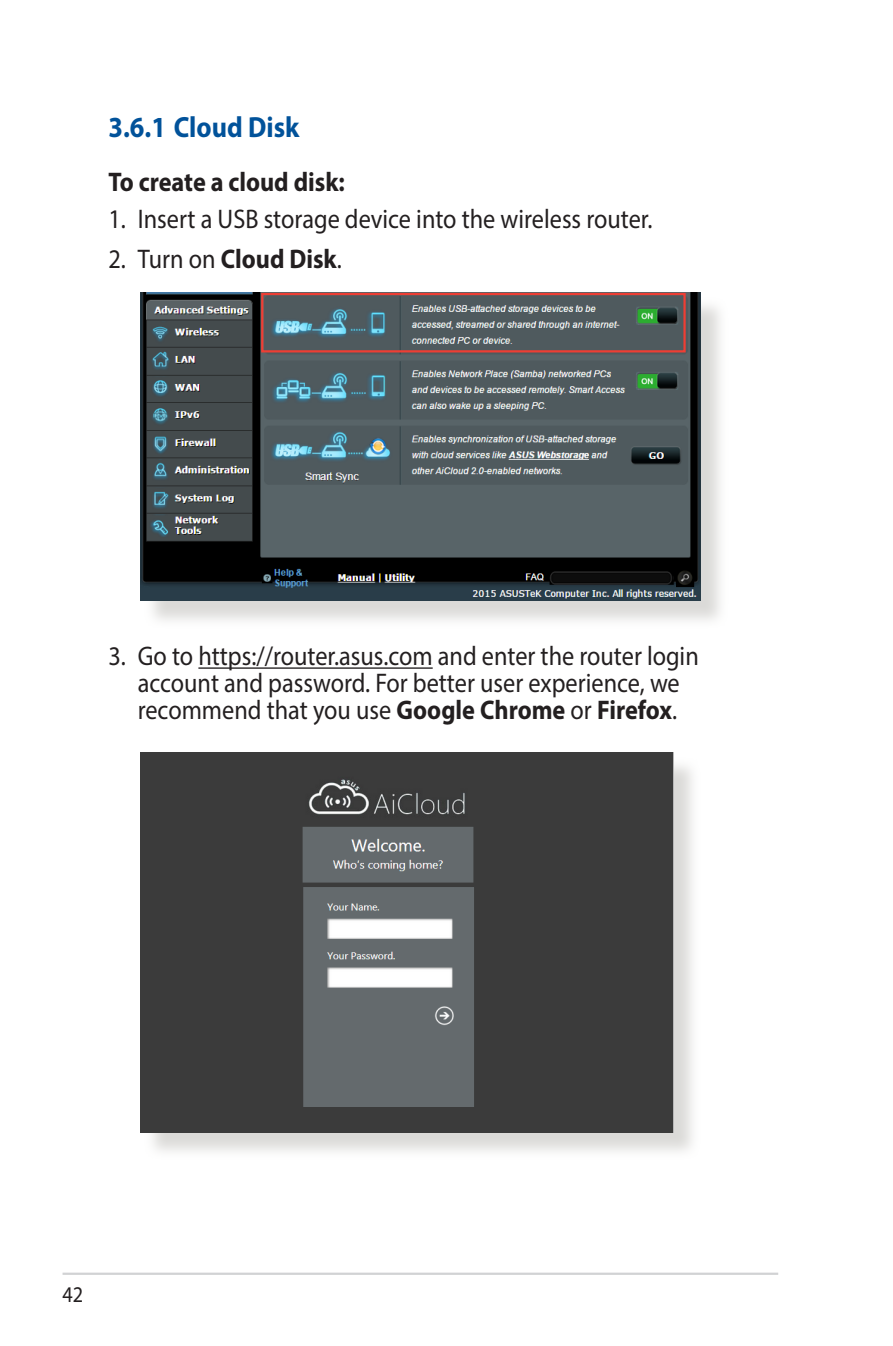
<style>
.page{position:relative;width:893px;height:1346px;background:#fff}
.page>*{position:absolute;margin:0;border:0;box-sizing:border-box;transform-origin:0 0}
.WL_Header_2{font:700 29.25px "Myriad Pro";color:#01529a;scale:.9 1}
.WL_Body_Text_-_List{font:27px/27px "Myriad Pro";color:#231f20;text-align:center;scale:.9 1}
.WL_Body_Text{font:700 27px "Myriad Pro";color:#231f20;scale:.9 1}
.t1{font:22.5px "Myriad";color:#231f20;scale:.9 1}
.s1{font-weight:700}
</style>
<div class="page">
<hr style="left:63px;top:1272px;width:715px;height:3px;background:#d1d2d4">
<div style="left:144px;top:296px;width:584px;height:332px;background:#cfcecb;opacity:.75"></div>
<img style="left:140px;top:293px;width:561px;height:308px">
<hr style="left:198px;top:667px;width:235px;height:2px;background:#231f20">
<div style="left:144px;top:756px;width:557px;height:404px;background:#cfcecb;opacity:.75"></div>
<img style="left:140px;top:753px;width:533px;height:379px">
<div style="left:261px;top:293px;width:425px;height:59px;border:2px solid #ee3e34"></div>
<p class="WL_Header_2" style="left:108px;top:108px;width:214px">3.6.1 Cloud Disk</p>
<p class="WL_Body_Text" style="left:108px;top:165px;width:264px">To create a cloud disk:</p>
<p class="WL_Body_Text_-_List" style="left:108px;top:205px;width:606px">1. Insert a USB storage device into the wireless router.</p>
<p class="WL_Body_Text_-_List" style="left:108px;top:245px;width:261px">2. Turn on <span class="s1">Cloud Disk</span>.</p>
<p class="WL_Body_Text_-_List" style="left:108px;top:642px;width:657px">3. Go to https://router.asus.com and enter the router login account and password. For better user experience, we recommend that you use <span class="s1">Google Chrome</span> or <span class="s1">Firefox</span>.</p>
<p class="t1" style="left:63px;top:1283px;width:25px">42</p>
</div>
